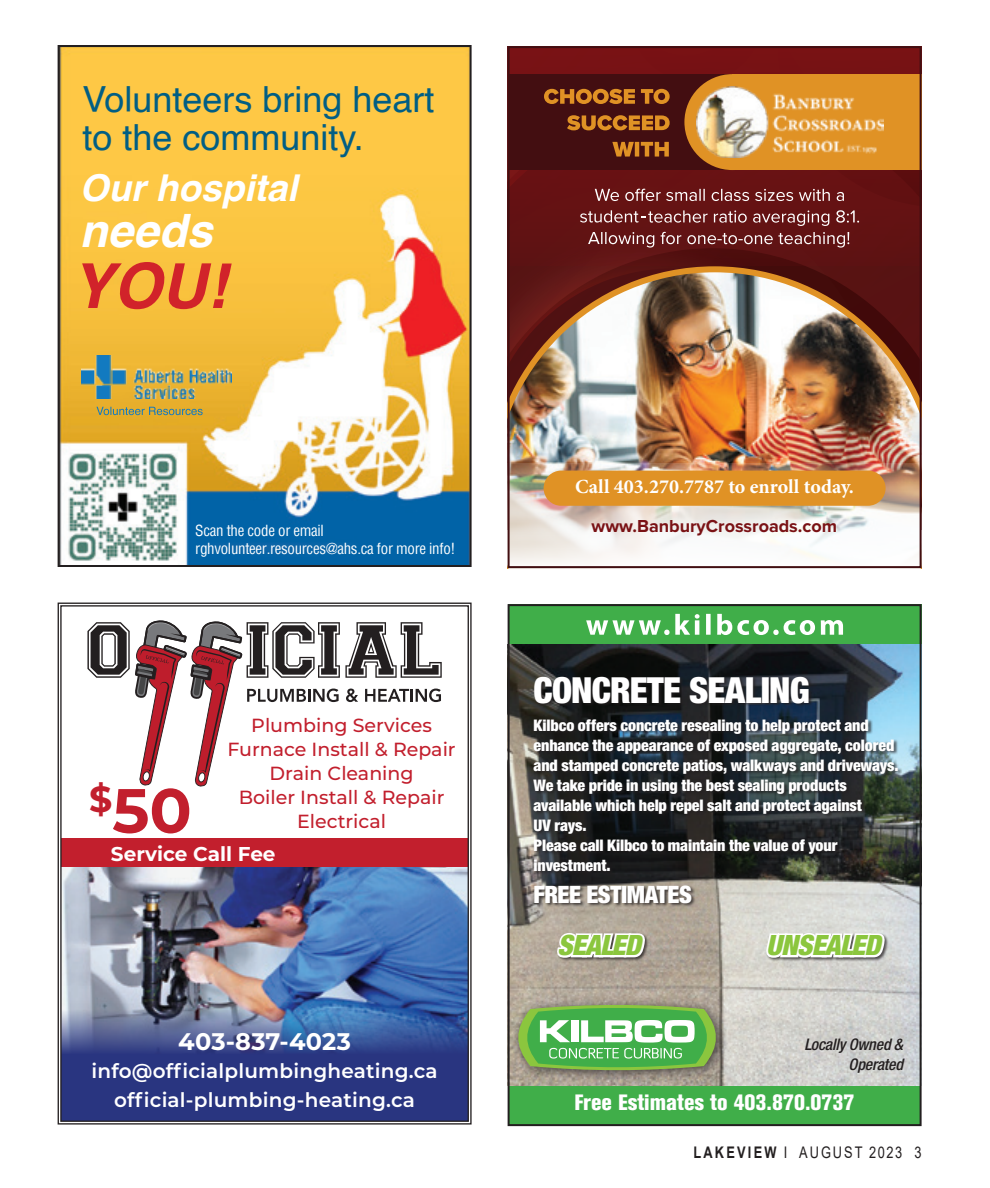
<style>
.page{position:relative;width:990px;height:1188px;background:#fff}
.page>*{position:absolute;margin:0;border:0;box-sizing:border-box;transform-origin:0 0}
.t1{font:700 62.4px "Montserrat";color:#c21f2d}
.t2{font:italic 700 62px "Helvetica";color:#d1232a}
.t3{font:italic 700 46px "Helvetica";color:#fff}
.t4{font:italic 700 37px "Helvetica";color:#fff}
.t5{font:36px/38px "Helvetica";color:#015e84}
.t6{font:900 condensed 36px "Helvetica Neue LT Std";letter-spacing:-.025em;color:#fff}
.t7{font:italic 900 condensed 28px "Helvetica Neue LT Std";letter-spacing:-.025em;color:#8bc63e}
.t8{font:900 condensed 24px "Helvetica Neue LT Std";letter-spacing:-.02em;color:#fff}
.t9{font:700 24px "Montserrat";letter-spacing:.01em;color:#fff}
.t10{font:22px "Akzidenz Grotesk BQ X Bd Cnd Alt";color:#fff}
.t11{font:600 20px/28.4px "Montserrat";letter-spacing:.01em;color:#fff;text-align:center}
.t12{font:700 20px "Minion Pro";color:#fff}
.t13{font:700 20px "Montserrat";color:#fff}
.t14{font:500 19px/24px "Montserrat";color:#c21f2d;text-align:center}
.t15{font:700 18px "Proxima Nova";color:#7a1215}
.t16{font:900 condensed 16px/20px "Helvetica Neue LT Std";letter-spacing:-.005em;color:#fff}
.t17{font:italic 500 condensed 16px/20px "Helvetica Neue LT Std";letter-spacing:-.01em;color:#231f20;text-align:right}
.t18{font:16px "Arial";letter-spacing:.155em;color:#231f20;scale:.8 1}
.t19{font:condensed 15px/18px "Helvetica";letter-spacing:-.02em;color:#fff}
.s1{font-weight:700}
</style>
<div class="page">
<img style="left:58px;top:603px;width:414px;height:522px">
<div style="left:508px;top:604px;width:414px;height:41px;background:#40ae49"></div>
<div style="left:509px;top:1085px;width:412px;height:41px;background:#40ae49"></div>
<img style="left:511px;top:645px;width:408px;height:440px">
<svg style="left:586px;top:614px;width:257px;height:21px"></svg>
<div style="left:508px;top:604px;width:414px;height:522px;border:2px solid #231f20"></div>
<div style="left:509px;top:996px;width:218px;height:87px;background:#231f20;opacity:.75"></div>
<svg style="left:514px;top:1004px;width:206px;height:68px;background:#7ab970"></svg>
<div style="left:533px;top:676px;width:369px;height:231px;background:#231f20;opacity:.75"></div>
<div style="left:557px;top:933px;width:92px;height:29px;background:#ada295"></div>
<svg style="left:556px;top:918px;width:92px;height:43px;background:#ccc7c0"></svg>
<svg style="left:765px;top:824px;width:123px;height:260px;background:#b1b1ad"></svg>
<svg style="left:511px;top:49px;width:408px;height:217px;background:#5f1112"></svg>
<div style="left:508px;top:74px;width:224px;height:96px;background:#430e11"></div>
<svg style="left:687px;top:232px;width:162px;height:16px;background:#7e3e3f"></svg>
<img style="left:511px;top:266px;width:408px;height:297px">
<svg style="left:544px;top:49px;width:375px;height:177px"></svg>
<svg style="left:588px;top:232px;width:93px;height:16px"></svg>
<div style="left:508px;top:46px;width:414px;height:522px;border:2px solid #420f12"></div>
<img style="left:61px;top:48px;width:408px;height:516px">
<div style="left:58px;top:45px;width:414px;height:522px;border:2px solid #231f20"></div>
<svg style="left:96px;top:407px;width:107px;height:8px"></svg>
<img style="left:82px;top:355px;width:149px;height:44px">
<p class="t5" style="left:82px;top:81px;width:354px">Volunteers bring heart to the community.</p>
<p class="t4" style="left:80px;top:157px;width:219px">Our hospital</p>
<p class="t3" style="left:80px;top:193px;width:134px">needs</p>
<p class="t2" style="left:72px;top:235px;width:156px">YOU!</p>
<p class="t19" style="left:195px;top:521px;width:262px">Scan the code or email rghvolunteer.resources@ahs.ca for more info!</p>
<p class="t14" style="left:228px;top:712px;width:230px">Plumbing Services<br>Furnace Install &amp; Repair<br>Drain Cleaning<br>Boiler Install &amp; Repair<br>Electrical</p>
<p class="t1" style="left:89px;top:766px;width:104px"><sup>$</sup>50</p>
<p class="t13" style="left:111px;top:839px;width:166px">Service Call Fee</p>
<p class="t9" style="left:178px;top:1024px;width:174px">403-837-4023</p>
<p class="t11" style="left:91px;top:1056px;width:348px">info@officialplumbingheating.ca official-plumbing-heating.ca</p>
<p class="t12" style="left:575px;top:473px;width:280px">Call 403.270.7787 to enroll today.</p>
<p class="t15" style="left:592px;top:513px;width:247px">www.BanburyCrossroads.com</p>
<p class="t6" style="left:534px;top:668px;width:278px">CONCRETE SEALING</p>
<p class="t16" style="left:534px;top:715px;width:367px">Kilbco offers concrete resealing to help protect and enhance the appearance of exposed aggregate, colored and stamped concrete patios, walkways and driveways.<br>We take pride in using the best sealing products available which help repel salt and protect against<br>UV rays.<br>Please call Kilbco to maintain the value of your investment.</p>
<p class="t8" style="left:534px;top:879px;width:160px">FREE ESTIMATES</p>
<p class="t7" style="left:558px;top:928px;width:85px">SEALED</p>
<p class="t7" style="left:766px;top:928px;width:116px">UNSEALED</p>
<p class="t17" style="left:804px;top:1034px;width:100px">Locally Owned &amp;<br>Operated</p>
<p class="t10" style="left:575px;top:1089px;width:282px">Free Estimates to 403.870.0737</p>
<p class="t18" style="left:693px;top:1141px;width:287px"><span class="s1">LAKEVIEW</span> I AUGUST 2023 3</p>
</div>
